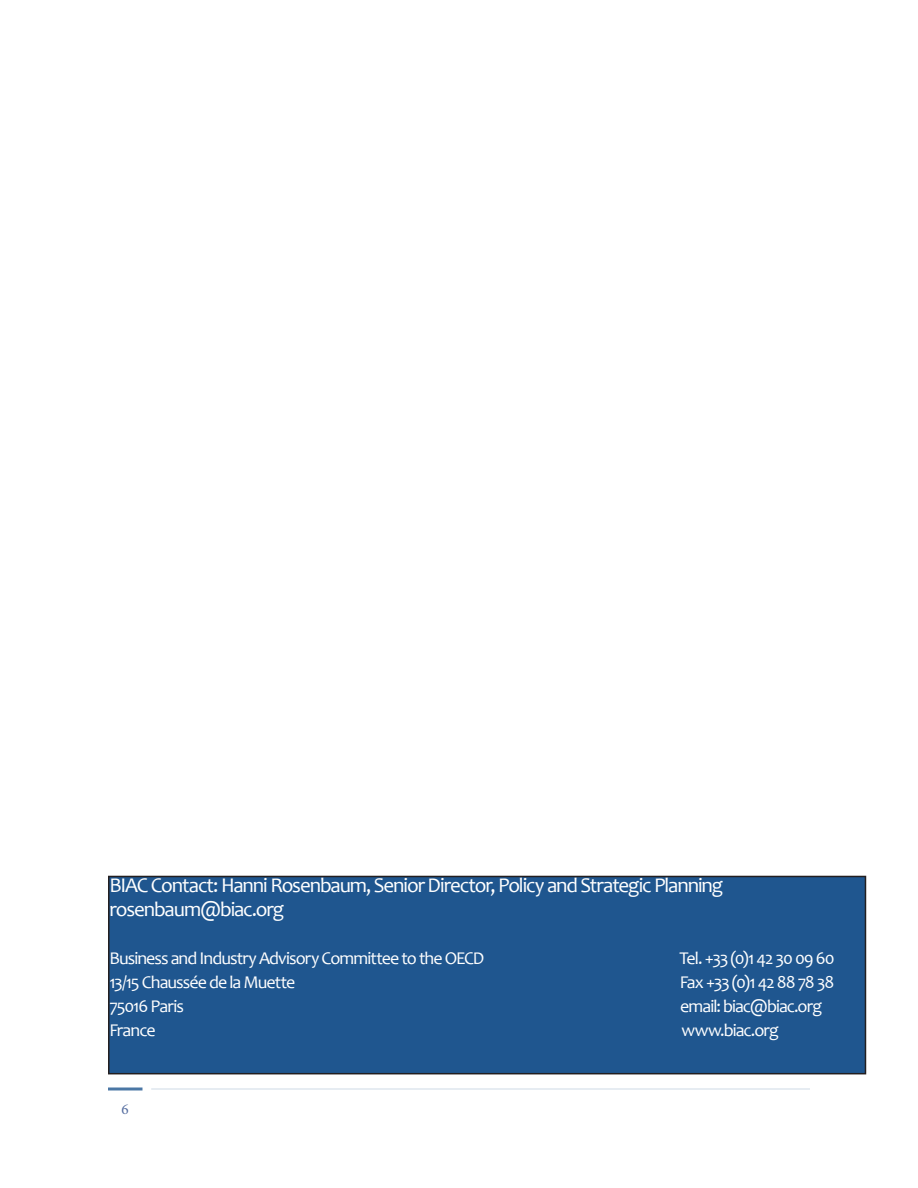
<style>
.page{position:relative;width:918px;height:1188px;background:#fff}
.page>*{position:absolute;margin:0;border:0;box-sizing:border-box;transform-origin:0 0}
.Main_Title{font:21px "Candara";letter-spacing:-.05em;color:#fff}
.Main_Title-2{font:18px "Candara";letter-spacing:-.05em;color:#fff}
.t1{font:15px "Minion Pro";color:#546c9f}
</style>
<div class="page">
<hr style="left:151px;top:1088px;width:659px;height:2px;background:#1f568f">
<hr style="left:108px;top:1088px;width:34px;height:2px;background:#1f568f">
<div style="left:109px;top:876px;width:756px;height:198px;background:#1f568f"></div>
<div style="left:108px;top:876px;width:758px;height:198px;border:2px solid #231f20"></div>
<p class="Main_Title" style="left:110px;top:872px;width:615px">BIAC Contact: Hanni Rosenbaum, Senior Director, Policy and Strategic Planning</p>
<p class="Main_Title" style="left:110px;top:896px;width:176px">rosenbaum@biac.org</p>
<p class="Main_Title-2" style="left:110px;top:947px;width:377px">Business and Industry Advisory Committee to the OECD</p>
<p class="Main_Title-2" style="left:680px;top:947px;width:157px">Tel. +33 (0)1 42 30 09 60</p>
<p class="Main_Title-2" style="left:110px;top:971px;width:187px">13/15 Chaussée de la Muette</p>
<p class="Main_Title-2" style="left:680px;top:971px;width:156px">Fax +33 (0)1 42 88 78 38</p>
<p class="Main_Title-2" style="left:110px;top:995px;width:76px">75016 Paris</p>
<p class="Main_Title-2" style="left:680px;top:995px;width:143px">email: biac@biac.org</p>
<p class="Main_Title-2" style="left:110px;top:1019px;width:48px">France</p>
<p class="Main_Title-2" style="left:681px;top:1019px;width:99px">www.biac.org</p>
<p class="t1" style="left:122px;top:1100px;width:9px">6</p>
</div>
